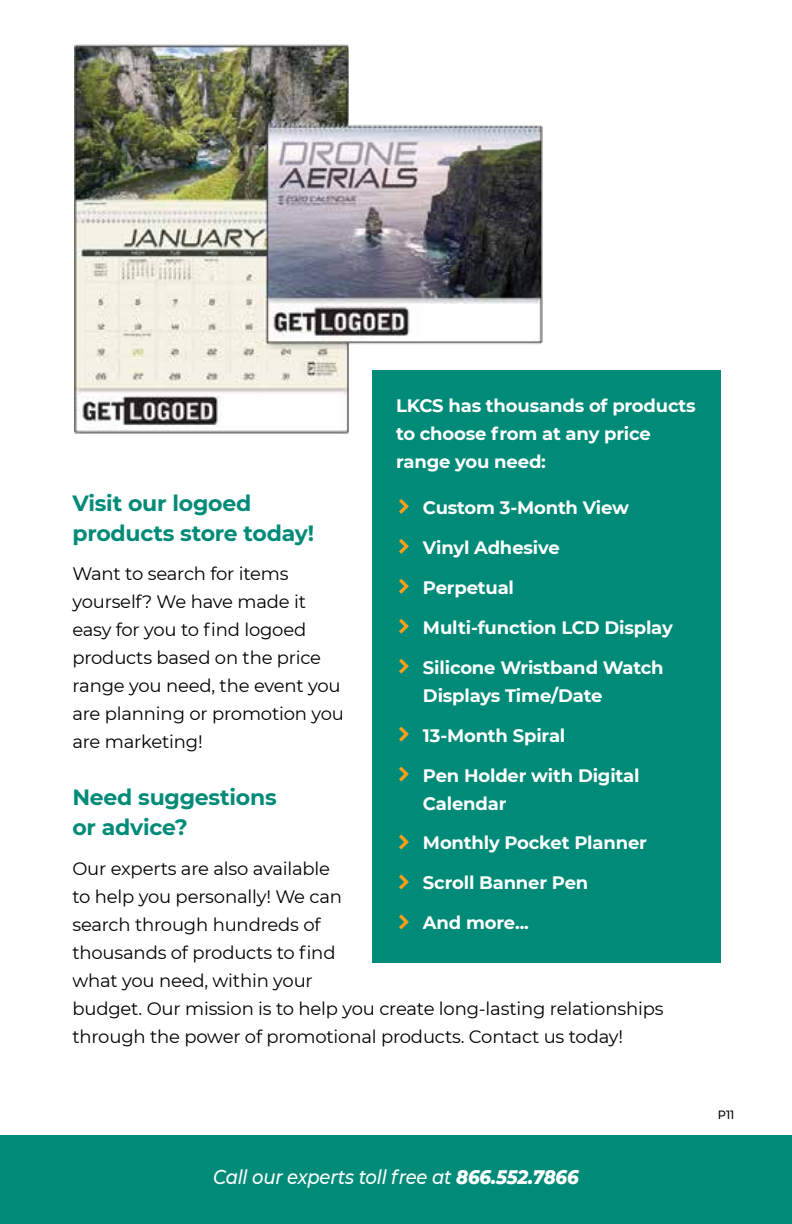
<style>
.page{position:relative;width:792px;height:1224px;background:#fff}
.page>*{position:absolute;margin:0;border:0;box-sizing:border-box;transform-origin:0 0}
.t1{font:700 22px/30px "Montserrat";letter-spacing:-.01em;color:#008b78}
.t2{font:italic 500 20px "Montserrat";letter-spacing:-.01em;color:#fff;scale:.9 1}
.t3{font:18px/28px "Montserrat";letter-spacing:-.01em;color:#000}
.t4{font:700 18px/28px "Montserrat";letter-spacing:-.01em;color:#fff}
.t5{font:500 12px "Montserrat";color:#000;scale:.95 1}
.s1{font-weight:800}
</style>
<div class="page">
<div style="left:372px;top:371px;width:349px;height:592px;background:#008b78"></div>
<svg style="left:399px;top:499px;width:10px;height:15px"></svg>
<svg style="left:399px;top:539px;width:10px;height:15px"></svg>
<svg style="left:399px;top:579px;width:10px;height:15px"></svg>
<svg style="left:399px;top:619px;width:10px;height:15px"></svg>
<svg style="left:399px;top:659px;width:10px;height:15px"></svg>
<svg style="left:399px;top:727px;width:10px;height:15px"></svg>
<svg style="left:399px;top:767px;width:10px;height:15px"></svg>
<svg style="left:399px;top:835px;width:10px;height:14px"></svg>
<svg style="left:399px;top:874px;width:10px;height:15px"></svg>
<svg style="left:399px;top:914px;width:10px;height:15px"></svg>
<img style="left:74px;top:44px;width:476px;height:390px">
<div style="left:0;top:1135px;width:792px;height:89px;background:#008b78"></div>
<p class="t4" style="left:396px;top:391px;width:301px">LKCS has thousands of products to choose from at any price range you need:</p>
<p class="t4" style="left:423px;top:493px;width:208px">Custom 3-Month View</p>
<p class="t4" style="left:423px;top:532px;width:138px">Vinyl Adhesive</p>
<p class="t4" style="left:423px;top:572px;width:93px">Perpetual</p>
<p class="t4" style="left:423px;top:612px;width:251px">Multi-function LCD Display</p>
<p class="t4" style="left:423px;top:652px;width:242px">Silicone Wristband Watch<br>Displays Time/Date</p>
<p class="t4" style="left:423px;top:720px;width:144px">13-Month Spiral</p>
<p class="t4" style="left:423px;top:760px;width:218px">Pen Holder with Digital<br>Calendar</p>
<p class="t4" style="left:423px;top:828px;width:226px">Monthly Pocket Planner</p>
<p class="t4" style="left:423px;top:868px;width:167px">Scroll Banner Pen</p>
<p class="t4" style="left:423px;top:908px;width:107px">And more...</p>
<p class="t1" style="left:72px;top:487px;width:243px">Visit our logoed products store today!</p>
<p class="t3" style="left:72px;top:559px;width:273px">Want to search for items yourself? We have made it easy for you to find logoed products based on the price range you need, the event you are planning or promotion you are marketing!</p>
<p class="t1" style="left:72px;top:781px;width:206px">Need suggestions or advice?</p>
<p class="t3" style="left:72px;top:853px;width:593px">Our experts are also available<br>to help you personally! We can<br>search through hundreds of<br>thousands of products to find<br>what you need, within your<br>budget. Our mission is to help you create long-lasting relationships through the power of promotional products. Contact us today!</p>
<p class="t2" style="left:213px;top:1163px;width:408px">Call our experts toll free at <span class="s1">866.552.7866</span></p>
<p class="t5" style="left:718px;top:1106px;width:19px">P11</p>
</div>
